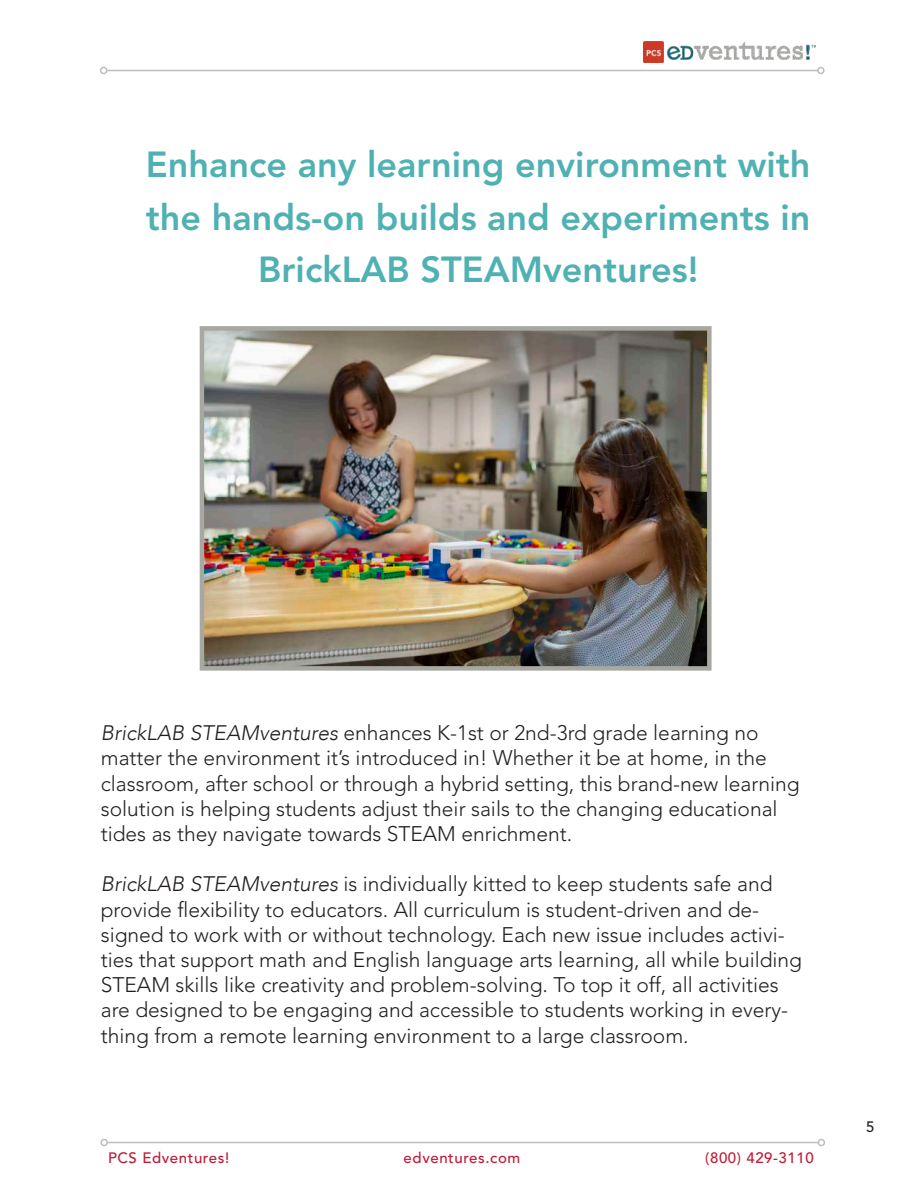
<style>
.page{position:relative;width:918px;height:1188px;background:#fff}
.page>*{position:absolute;margin:0;border:0;box-sizing:border-box;transform-origin:0 0}
.t1{font:800 36px/52.5px "Avenir LT Std";color:#50b1b3;text-align:center}
.t2{font:300 21px/25.2px "Avenir LT Std";color:#231f20}
.t3{font:500 15px "Avenir LT Std";letter-spacing:.04em;color:#c01a38}
.t4{font:500 15px "Avenir LT Std";color:#231f20}
.s1{font-family:"Avenir";font-style:italic}
</style>
<div class="page">
<hr style="left:107px;top:70px;width:711px;height:1px;background:#bcbdc0">
<div style="left:100px;top:67px;width:7px;height:7px;border:2px solid #bcbdc0;border-radius:50%"></div>
<div style="left:817px;top:67px;width:8px;height:7px;border:2px solid #bcbdc0;border-radius:50%"></div>
<hr style="left:107px;top:1142px;width:711px;height:1px;background:#bcbdc0">
<div style="left:100px;top:1139px;width:8px;height:7px;border:2px solid #bcbdc0;border-radius:50%"></div>
<div style="left:818px;top:1139px;width:7px;height:7px;border:2px solid #bcbdc0;border-radius:50%"></div>
<img style="left:644px;top:42px;width:172px;height:20px">
<img style="left:205px;top:331px;width:502px;height:335px">
<div style="left:200px;top:326px;width:512px;height:345px;border:4px solid #a8a8a2"></div>
<h1 class="t1" style="left:146px;top:139px;width:666px">Enhance any learning environment with the hands-on builds and experiments in<br>BrickLAB STEAMventures!</h1>
<p class="t2" style="left:101px;top:720px;width:700px"><span class="s1">BrickLAB STEAMventures</span> enhances K-1st or 2nd-3rd grade learning no matter the environment it’s introduced in! Whether it be at home, in the classroom, after school or through a hybrid setting, this brand-new learning solution is helping students adjust their sails to the changing educational tides as they navigate towards STEAM enrichment.</p>
<p class="t2" style="left:101px;top:872px;width:703px"><span class="s1">BrickLAB STEAMventures</span> is individually kitted to keep students safe and provide flexibility to educators. All curriculum is student-driven and de&shy;signed to work with or without technology. Each new issue includes activi&shy;ties that support math and English language arts learning, all while building STEAM skills like creativity and problem-solving. To top it off, all activities are designed to be engaging and accessible to students working in every&shy;thing from a remote learning environment to a large classroom.</p>
<p class="t3" style="left:108px;top:1150px;width:123px">PCS Edventures!</p>
<p class="t3" style="left:404px;top:1150px;width:118px">edventures.com</p>
<p class="t3" style="left:705px;top:1150px;width:110px">(800) 429-3110</p>
<p class="t4" style="left:866px;top:1118px;width:10px">5</p>
</div>
